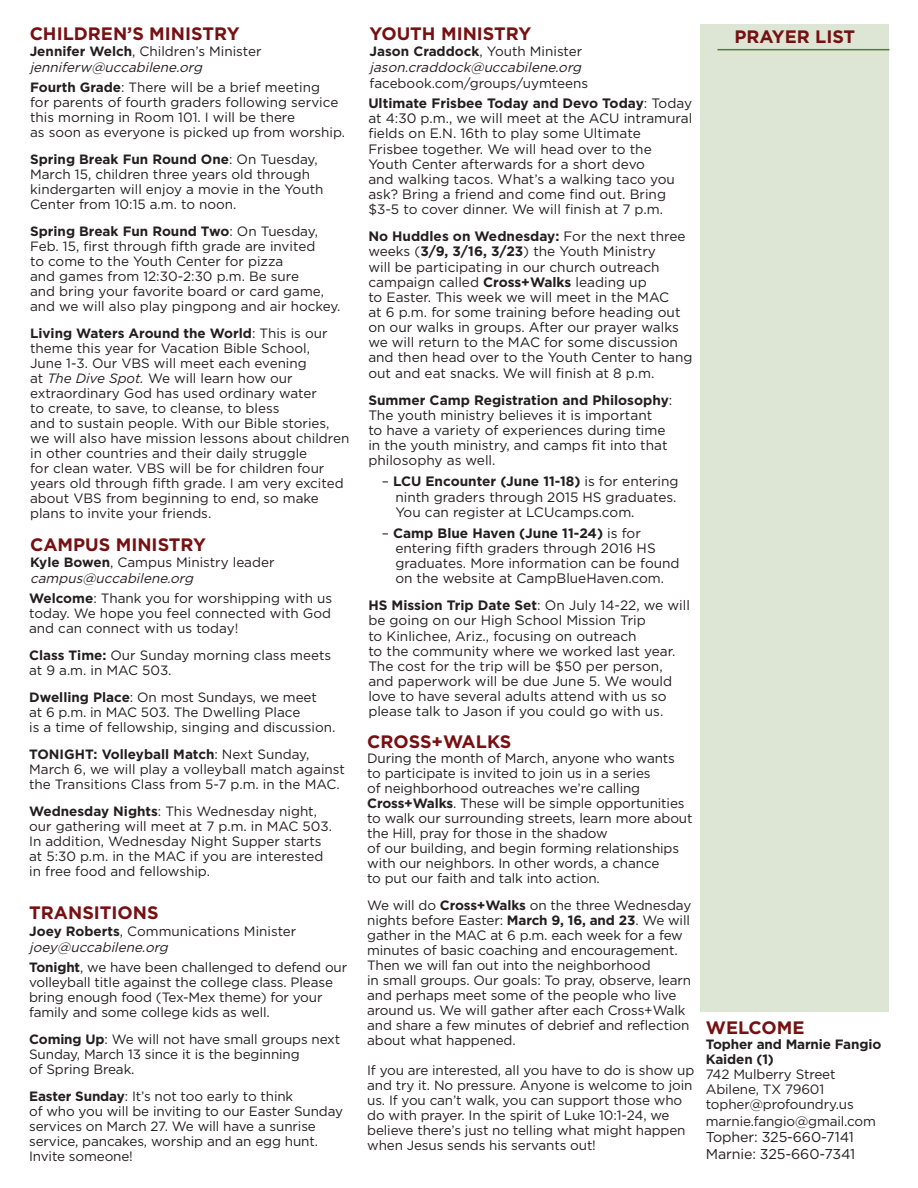
<style>
.page{position:relative;width:918px;height:1188px;background:#fff}
.page>*{position:absolute;margin:0;border:0;box-sizing:border-box;transform-origin:0 0}
.t1{font:700 18px "Gotham";color:#771012}
.t2{font:14.25px/16.5px "Gotham";letter-spacing:-.01em;color:#231f20}
.t3{font:13.65px/15.1px "Gotham";color:#231f20}
.t4{font:13.5px/15px "Gotham";letter-spacing:-.01em;color:#231f20}
.t5{font:italic 13.5px/16.2px "Gotham";color:#231f20}
.t6{font:700 13.5px/15px "Gotham";letter-spacing:-.01em;color:#231f20}
.s1{font-weight:700;font-style:normal}
.s2{font-style:normal}
.s3{font-weight:700}
.s4{font-style:italic}
</style>
<div class="page">
<div style="left:700px;top:25px;width:189px;height:987px;background:#dde5d5"></div>
<hr style="left:717px;top:49px;width:172px;height:1px;background:#577a37">
<h1 class="t1" style="left:30px;top:23px;width:211px">CHILDREN’S MINISTRY</h1>
<h1 class="t1" style="left:735px;top:26px;width:122px">PRAYER LIST</h1>
<p class="t5" style="left:30px;top:43px;width:233px"><span class="s1">Jennifer Welch</span><span class="s2">, Children’s Minister </span>jenniferw@uccabilene.org</p>
<p class="t4" style="left:30px;top:79px;width:317px"><span class="s3">Fourth Grade</span>: There will be a brief meeting<br>for parents of fourth graders following service this morning in Room 101. I will be there<br>as soon as everyone is picked up from worship.</p>
<p class="t4" style="left:30px;top:151px;width:295px"><span class="s3">Spring Break Fun Round One</span>: On Tuesday, March 15, children three years old through kindergarten will enjoy a movie in the Youth Center from 10:15 a.m. to noon.</p>
<p class="t4" style="left:30px;top:223px;width:312px"><span class="s3">Spring Break Fun Round Two</span>: On Tuesday, Feb. 15, first through fifth grade are invited<br>to come to the Youth Center for pizza<br>and games from 12:30-2:30 p.m. Be sure<br>and bring your favorite board or card game, and we will also play pingpong and air hockey.</p>
<p class="t4" style="left:30px;top:325px;width:321px"><span class="s3">Living Waters Around the World</span>: This is our theme this year for Vacation Bible School,<br>June 1-3. Our VBS will meet each evening<br>at <span class="s4">The Dive Spot.</span> We will learn how our extraordinary God has used ordinary water<br>to create, to save, to cleanse, to bless<br>and to sustain people. With our Bible stories, we will also have mission lessons about children in other countries and their daily struggle<br>for clean water. VBS will be for children four years old through fifth grade. I am very excited about VBS from beginning to end, so make plans to invite your friends.</p>
<h1 class="t1" style="left:370px;top:23px;width:163px">YOUTH MINISTRY</h1>
<p class="t5" style="left:370px;top:43px;width:216px"><span class="s1">Jason Craddock</span><span class="s2">, Youth Minister </span>jason.craddock@uccabilene.org</p>
<p class="t4" style="left:370px;top:76px;width:220px">facebook.com/groups/uymteens</p>
<p class="t3" style="left:368px;top:95px;width:325px"><span class="s3">Ultimate Frisbee Today and Devo Today</span>: Today at 4:30 p.m., we will meet at the ACU intramural fields on E.N. 16th to play some Ultimate Frisbee together. We will head over to the Youth Center afterwards for a short devo<br>and walking tacos. What’s a walking taco you ask? Bring a friend and come find out. Bring $3-5 to cover dinner. We will finish at 7 p.m.</p>
<p class="t3" style="left:368px;top:229px;width:326px"><span class="s3">No Huddles on Wednesday:</span> For the next three weeks (<span class="s3">3/9, 3/16, 3/23</span>) the Youth Ministry<br>will be participating in our church outreach campaign called <span class="s3">Cross+Walks</span> leading up<br>to Easter. This week we will meet in the MAC<br>at 6 p.m. for some training before heading out on our walks in groups. After our prayer walks we will return to the MAC for some discussion and then head over to the Youth Center to hang out and eat snacks. We will finish at 8 p.m.</p>
<p class="t3" style="left:368px;top:392px;width:306px"><span class="s3">Summer Camp Registration and Philosophy</span>:<br>The youth ministry believes it is important<br>to have a variety of experiences during time in the youth ministry, and camps fit into that philosophy as well.</p>
<p class="t3" style="left:395px;top:474px;width:285px;text-indent:-13px">– <span class="s3">LCU Encounter (June 11-18)</span> is for entering ninth graders through 2015 HS graduates.<br>You can register at LCUcamps.com.</p>
<p class="t3" style="left:395px;top:525px;width:286px;text-indent:-13px">– <span class="s3">Camp Blue Haven (June 11-24)</span> is for entering fifth graders through 2016 HS graduates. More information can be found on the website at CampBlueHaven.com.</p>
<p class="t3" style="left:368px;top:598px;width:323px"><span class="s3">HS Mission Trip Date Set</span>: On July 14-22, we will be going on our High School Mission Trip<br>to Kinlichee, Ariz., focusing on outreach<br>to the community where we worked last year.<br>The cost for the trip will be $50 per person, and paperwork will be due June 5. We would love to have several adults attend with us so please talk to Jason if you could go with us.</p>
<h1 class="t1" style="left:30px;top:534px;width:177px">CAMPUS MINISTRY</h1>
<p class="t4" style="left:30px;top:554px;width:246px;line-height:16.2px"><span class="s3">Kyle Bowen</span>, Campus Ministry leader <span class="s4">campus@uccabilene.org</span></p>
<p class="t4" style="left:29px;top:591px;width:305px;text-align:justify"><span class="s3">Welcome</span>: Thank you for worshipping with us today. We hope you feel connected with God and can connect with us today!</p>
<p class="t4" style="left:29px;top:648px;width:304px"><span class="s3">Class Time:</span> Our Sunday morning class meets at 9 a.m. in MAC 503.</p>
<p class="t4" style="left:29px;top:690px;width:308px"><span class="s3">Dwelling Place</span>: On most Sundays, we meet<br>at 6 p.m. in MAC 503. The Dwelling Place<br>is a time of fellowship, singing and discussion.</p>
<p class="t4" style="left:29px;top:747px;width:317px"><span class="s3">TONIGHT: Volleyball Match</span>: Next Sunday,<br>March 6, we will play a volleyball match against the Transitions Class from 5-7 p.m. in the MAC.</p>
<p class="t4" style="left:29px;top:804px;width:304px"><span class="s3">Wednesday Nights</span>: This Wednesday night, our gathering will meet at 7 p.m. in MAC 503.<br>In addition, Wednesday Night Supper starts at 5:30 p.m. in the MAC if you are interested in free food and fellowship.</p>
<h1 class="t1" style="left:367px;top:731px;width:146px">CROSS+WALKS</h1>
<p class="t4" style="left:367px;top:751px;width:327px">During the month of March, anyone who wants<br>to participate is invited to join us in a series<br>of neighborhood outreaches we’re calling <span class="s3">Cross+Walks</span>. These will be simple opportunities to walk our surrounding streets, learn more about the Hill, pray for those in the shadow<br>of our building, and begin forming relationships with our neighbors. In other words, a chance<br>to put our faith and talk into action.</p>
<p class="t4" style="left:367px;top:898px;width:326px">We will do <span class="s3">Cross+Walks</span> on the three Wednesday nights before Easter: <span class="s3">March 9, 16, and 23</span>. We will gather in the MAC at 6 p.m. each week for a few minutes of basic coaching and encouragement.<br>Then we will fan out into the neighborhood<br>in small groups. Our goals: To pray, observe, learn and perhaps meet some of the people who live around us. We will gather after each Cross+Walk and share a few minutes of debrief and reflection about what happened.</p>
<p class="t4" style="left:367px;top:1063px;width:329px">If you are interested, all you have to do is show up and try it. No pressure. Anyone is welcome to join us. If you can’t walk, you can support those who do with prayer. In the spirit of Luke 10:1-24, we believe there’s just no telling what might happen when Jesus sends his servants out!</p>
<h1 class="t1" style="left:29px;top:903px;width:131px">TRANSITIONS</h1>
<p class="t4" style="left:29px;top:922px;width:269px;line-height:16.2px"><span class="s3">Joey Roberts</span>, Communications Minister <span class="s4">joey@uccabilene.org</span></p>
<p class="t4" style="left:29px;top:960px;width:320px"><span class="s3">Tonight</span>, we have been challenged to defend our volleyball title against the college class. Please bring enough food (Tex-Mex theme) for your family and some college kids as well.</p>
<p class="t4" style="left:29px;top:1032px;width:313px"><span class="s3">Coming Up</span>: We will not have small groups next<br>Sunday, March 13 since it is the beginning<br>of Spring Break.</p>
<p class="t4" style="left:29px;top:1089px;width:316px"><span class="s3">Easter Sunday</span>: It’s not too early to think<br>of who you will be inviting to our Easter Sunday services on March 27. We will have a sunrise service, pancakes, worship and an egg hunt.<br>Invite someone!</p>
<h1 class="t1" style="left:706px;top:1018px;width:100px">WELCOME</h1>
<p class="t6" style="left:706px;top:1037px;width:177px">Topher and Marnie Fangio<br>Kaiden (1)</p>
<p class="t4" style="left:706px;top:1067px;width:150px">742 Mulberry Street<br>Abilene, TX 79601 topher@profoundry.us</p>
<p class="t4" style="left:706px;top:1113px;width:172px">marnie.fangio@gmail.com</p>
<p class="t2" style="left:706px;top:1129px;width:151px">Topher: 325-660-7141<br>Marnie: 325-660-7341</p>
</div>
